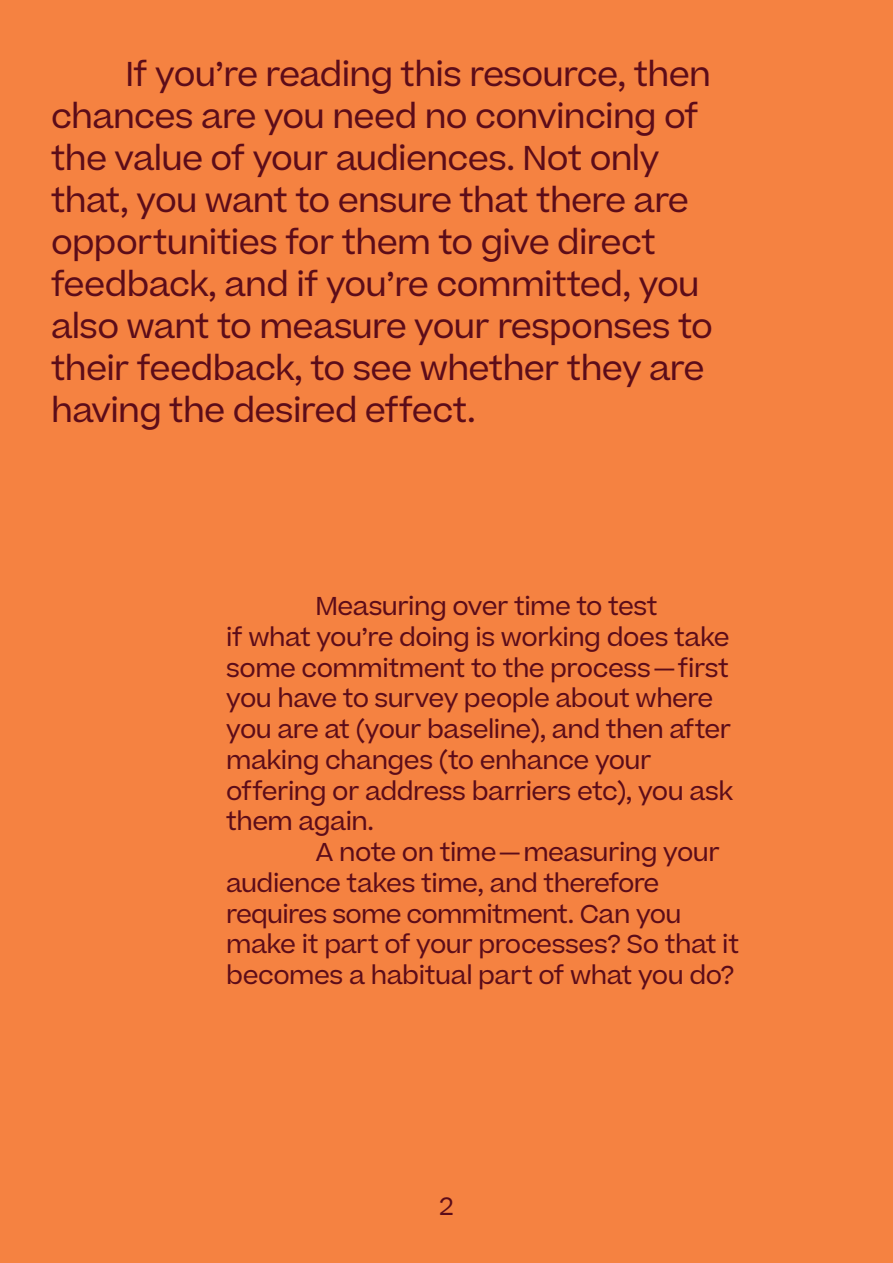
<style>
.page{position:relative;width:893px;height:1263px;background:#f58241}
.page>*{position:absolute;margin:0;border:0;box-sizing:border-box;transform-origin:0 0}
.t1{font:33px/42px "Beatrice";letter-spacing:-.02em;color:#5c0c19}
.t2{font:24.75px/30.8px "Beatrice";letter-spacing:-.02em;color:#5c0c19}
.t3{font:24px "Beatrice";color:#5c0c19}
</style>
<div class="page">
<p class="t1" style="left:51px;top:53px;width:663px;text-indent:74px">If you’re reading this resource, then chances are you need no convincing of the value of your audiences. Not only that, you want to ensure that there are opportunities for them to give direct feedback, and if you’re committed, you also want to measure your responses to their feedback, to see whether they are having the desired effect.</p>
<p class="t2" style="left:226px;top:591px;width:508px;text-indent:89px">Measuring over time to test<br>if what you’re doing is working does take some commitment to the process—first you have to survey people about where you are at (your baseline), and then after making changes (to enhance your offering or address barriers etc), you ask them again.</p>
<p class="t2" style="left:226px;top:837px;width:515px;text-indent:89px">A note on time—measuring your audience takes time, and therefore requires some commitment. Can you make it part of your processes? So that it becomes a habitual part of what you do?</p>
<p class="t3" style="left:439px;top:1191px;width:16px">2</p>
</div>
